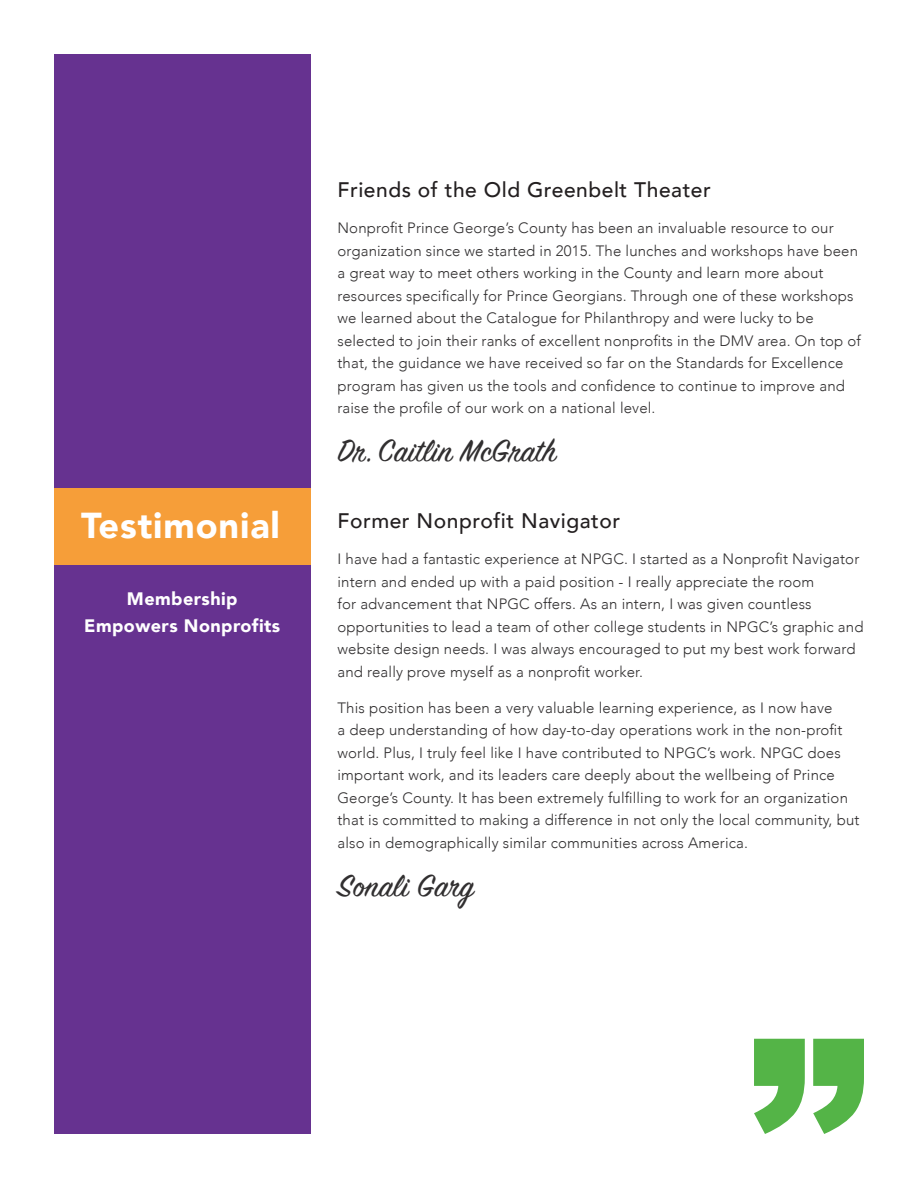
<style>
.page{position:relative;width:918px;height:1188px;background:#fff}
.page>*{position:absolute;margin:0;border:0;box-sizing:border-box;transform-origin:0 0}
.letter_name{font:900 36px "Avenir";letter-spacing:.025em;color:#fff}
.Signature{font:34.5px "Sign Painter House Script";letter-spacing:.01em;color:#312f30}
.t1{font:500 21px "Avenir";letter-spacing:.025em;color:#231f20}
.Subhead{font:900 18px/27px "Avenir";letter-spacing:.025em;color:#fff;text-align:center}
.Body{font:300 15px/22.5px "Avenir";letter-spacing:.01em;color:#312f30}
</style>
<div class="page">
<div style="left:54px;top:54px;width:256px;height:1080px;background:#663290"></div>
<div style="left:54px;top:488px;width:256px;height:76px;background:#f69e39"></div>
<svg style="left:754px;top:1039px;width:110px;height:95px"></svg>
<p class="letter_name" style="left:81px;top:494px;width:201px">Testimonial</p>
<p class="Subhead" style="left:84px;top:585px;width:198px">Membership<br>Empowers Nonprofits</p>
<h2 class="t1" style="left:338px;top:172px;width:375px">Friends of the Old Greenbelt Theater</h2>
<p class="Body" style="left:338px;top:217px;width:525px">Nonprofit Prince George’s County has been an invaluable resource to our organization since we started in 2015. The lunches and workshops have been a great way to meet others working in the County and learn more about resources specifically for Prince Georgians. Through one of these workshops we learned about the Catalogue for Philanthropy and were lucky to be selected to join their ranks of excellent nonprofits in the DMV area. On top of that, the guidance we have received so far on the Standards for Excellence program has given us the tools and confidence to continue to improve and raise the profile of our work on a national level.</p>
<p class="Signature" style="left:338px;top:430px;width:220px">Dr. Caitlin McGrath</p>
<h2 class="t1" style="left:338px;top:503px;width:284px">Former Nonprofit Navigator</h2>
<p class="Body" style="left:338px;top:548px;width:528px">I have had a fantastic experience at NPGC. I started as a Nonprofit Navigator intern and ended up with a paid position - I really appreciate the room<br>for advancement that NPGC offers. As an intern, I was given countless opportunities to lead a team of other college students in NPGC’s graphic and website design needs. I was always encouraged to put my best work forward and really prove myself as a nonprofit worker.</p>
<p class="Body" style="left:338px;top:696px;width:523px">This position has been a very valuable learning experience, as I now have<br>a deep understanding of how day-to-day operations work in the non-profit world. Plus, I truly feel like I have contributed to NPGC’s work. NPGC does important work, and its leaders care deeply about the wellbeing of Prince George’s County. It has been extremely fulfilling to work for an organization that is committed to making a difference in not only the local community, but also in demographically similar communities across America.</p>
<p class="Signature" style="left:338px;top:864px;width:138px">Sonali Garg</p>
</div>
